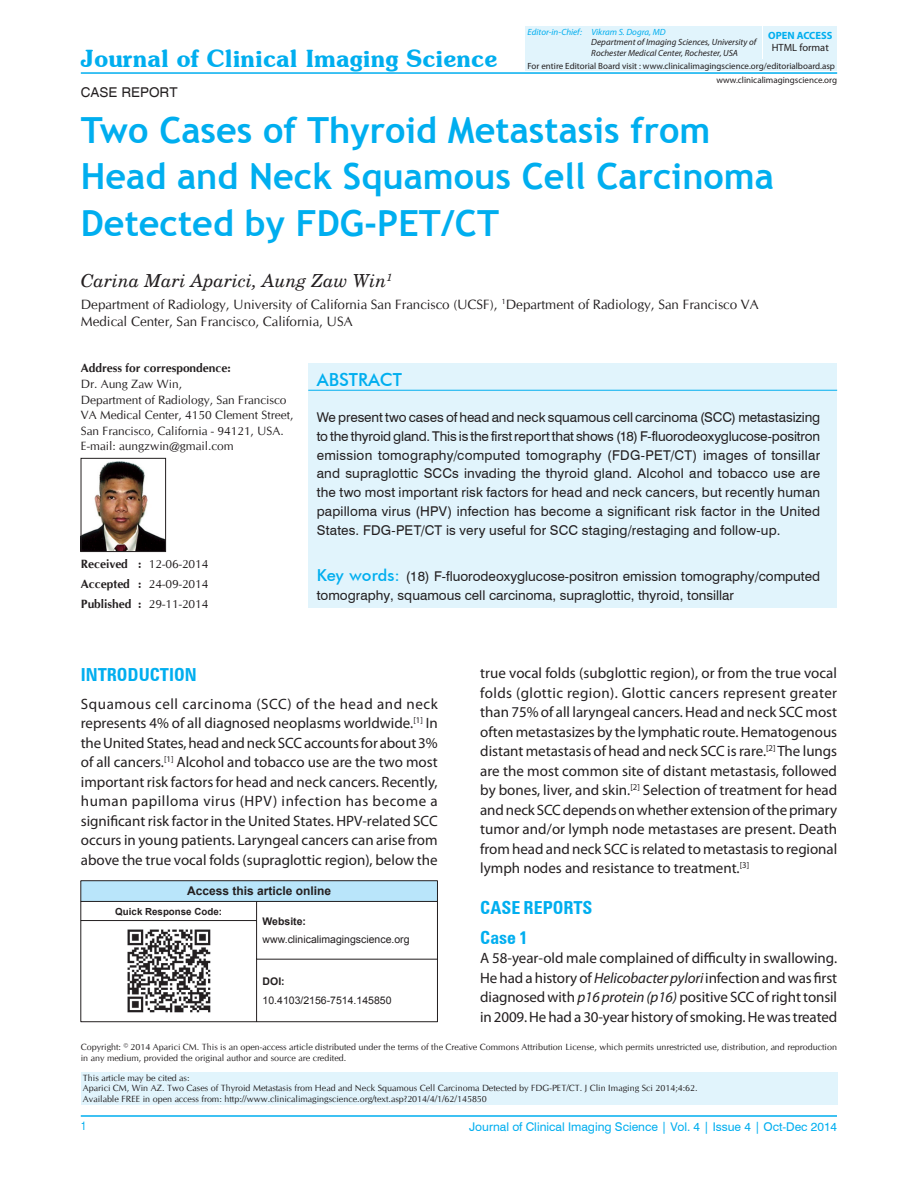
<style>
.page{position:relative;width:918px;height:1188px;background:#fff}
.page>*{position:absolute;margin:0;border:0;box-sizing:border-box;transform-origin:0 0}
.t1{font:700 36px/46.5px "Trebuchet MS";color:#00aeef}
.t2{font:600 24px "Souvenir IT Cby BT";color:#00aeef}
.t3{font:italic 18px "New Century Schlbk";color:#231f20}
.t4{font:700 condensed 18px/30.2px "Zurich BT";color:#00aeef}
.t5{font:500 18px "Futura BT";color:#00aeef}
.t6{font:15px/19.5px "Myriad Pro";letter-spacing:-.005em;color:#231f20;text-align:justify}
.t7{font:13.5px/18.9px "Swiss 721 BT";color:#231f20;text-align:justify}
.t8{font:13.5px/17.5px "CG Omega";color:#231f20}
.t9{font:13.5px "Helvetica";color:#231f20}
.t10{font:12px/15.6px "CG Omega";color:#231f20}
.t11{font:12px "Swiss 721 BT";color:#00aeef}
.t12{font:700 12px "CG Omega";color:#231f20}
.t13{font:700 12px "Arial";color:#231f20}
.t14{font:condensed 12px "Helvetica";color:#00aeef}
.t15{font:10.5px "Arial";color:#231f20}
.t16{font:700 10.5px "Arial";color:#231f20}
.t17{font:700 10.5px "Myriad Pro";color:#00aeef}
.t18{font:10.5px "Myriad Pro";color:#231f20}
.t19{font:700 9.75px "Arial";color:#231f20}
.t20{font:9px/10.8px "CG Omega";color:#231f20}
.t21{font:9px "Myriad Pro";color:#231f20}
.t22{font:italic 9px/10.8px "Myriad Pro";color:#231f20}
.t23{font:italic 9px "Myriad Pro";color:#00aeef}
.s1{font-weight:700}
.s2{font-family:"Futura BT";font-weight:500;font-size:16.5px;color:#00aeef}
.s3{font-style:italic}
</style>
<div class="page">
<hr style="left:81px;top:1116px;width:756px;height:1px;background:#00aeef">
<hr style="left:81px;top:72px;width:756px;height:2px;background:#00aeef">
<div style="left:308px;top:363px;width:529px;height:245px;background:#e1f4fc"></div>
<hr style="left:308px;top:390px;width:529px;height:1px;background:#00aeef">
<div style="left:525px;top:60px;width:312px;height:11px;background:#e1f4fc"></div>
<div style="left:525px;top:26px;width:237px;height:32px;background:#e1f4fc"></div>
<div style="left:764px;top:26px;width:73px;height:32px;background:#e1f4fc"></div>
<div style="left:81px;top:1072px;width:756px;height:32px;background:#e1f4fc"></div>
<img style="left:83px;top:461px;width:81px;height:89px">
<div style="left:81px;top:458px;width:85px;height:94px;border:1px solid #231f20"></div>
<div style="left:81px;top:881px;width:356px;height:20px;background:#b9e5fa"></div>
<hr style="left:81px;top:880px;width:176px;height:1px;background:#231f20">
<hr style="left:257px;top:880px;width:181px;height:1px;background:#231f20">
<hr style="left:81px;top:901px;width:176px;height:1px;background:#231f20">
<svg style="left:81px;top:881px;width:1px;height:39px"></svg>
<hr style="left:257px;top:901px;width:181px;height:1px;background:#231f20">
<svg style="left:437px;top:881px;width:1px;height:40px"></svg>
<hr style="left:437px;top:921px;width:1px;height:38px;background:#231f20">
<hr style="left:81px;top:920px;width:176px;height:1px;background:#231f20">
<hr style="left:81px;top:921px;width:1px;height:38px;background:#231f20">
<hr style="left:81px;top:959px;width:1px;height:63px;background:#231f20">
<hr style="left:437px;top:959px;width:1px;height:63px;background:#231f20">
<hr style="left:257px;top:1021px;width:181px;height:1px;background:#231f20">
<svg style="left:256px;top:902px;width:1px;height:18px"></svg>
<hr style="left:256px;top:921px;width:1px;height:38px;background:#231f20">
<hr style="left:256px;top:959px;width:1px;height:63px;background:#231f20">
<hr style="left:81px;top:1021px;width:176px;height:1px;background:#231f20">
<hr style="left:256px;top:959px;width:182px;height:1px;background:#231f20">
<img style="left:127px;top:929px;width:84px;height:84px">
<h2 class="t2" style="left:81px;top:44px;width:418px">Journal of Clinical Imaging Science</h2>
<p class="t9" style="left:81px;top:85px;width:98px">CASE REPORT</p>
<p class="t23" style="left:528px;top:28px;width:140px">Editor-in-Chief: Vikram S. Dogra, MD</p>
<p class="t22" style="left:591px;top:38px;width:167px">Department of Imaging Sciences, University of<br>Rochester Medical Center, Rochester, USA</p>
<p class="t17" style="left:768px;top:31px;width:66px">OPEN ACCESS</p>
<p class="t18" style="left:772px;top:44px;width:59px">HTML format</p>
<p class="t21" style="left:528px;top:62px;width:309px">For entire Editorial Board visit : www.clinicalimagingscience.org/editorialboard.asp</p>
<p class="t21" style="left:716px;top:76px;width:122px">www.clinicalimagingscience.org</p>
<h1 class="t1" style="left:81px;top:107px;width:695px">Two Cases of Thyroid Metastasis from<br>Head and Neck Squamous Cell Carcinoma<br>Detected by FDG-PET/CT</h1>
<p class="t3" style="left:81px;top:269px;width:313px">Carina Mari Aparici, Aung Zaw Win<sup>1</sup></p>
<p class="t8" style="left:81px;top:295px;width:680px">Department of Radiology, University of California San Francisco (UCSF), <sup>1</sup>Department of Radiology, San Francisco VA<br>Medical Center, San Francisco, California, USA</p>
<p class="t12" style="left:81px;top:361px;width:151px">Address for correspondence:</p>
<p class="t10" style="left:81px;top:376px;width:214px">Dr. Aung Zaw Win,<br>Department of Radiology, San Francisco VA Medical Center, 4150 Clement Street, San Francisco, California - 94121, USA.<br>E-mail: aungzwin@gmail.com</p>
<p class="t10" style="left:81px;top:554px;width:129px;line-height:19.8px;text-align:justify"><span class="s1">Received :</span> 12-06-2014<br><span class="s1">Accepted :</span> 24-09-2014<br><span class="s1">Published :</span> 29-11-2014</p>
<p class="t5" style="left:317px;top:368px;width:87px">ABSTRACT</p>
<p class="t7" style="left:317px;top:407px;width:505px">We present two cases of head and neck squamous cell carcinoma (SCC) metastasizing to the thyroid gland. This is the first report that shows (18) F-fluorodeoxyglucose-positron emission tomography/computed tomography (FDG-PET/CT) images of tonsillar and supraglottic SCCs invading the thyroid gland. Alcohol and tobacco use are the two most important risk factors for head and neck cancers, but recently human papilloma virus (HPV) infection has become a significant risk factor in the United States. FDG-PET/CT is very useful for SCC staging/restaging and follow-up.</p>
<p class="t7" style="left:317px;top:566px;width:505px"><span class="s2">Key words:</span> (18) F-fluorodeoxyglucose-positron emission tomography/computed tomography, squamous cell carcinoma, supraglottic, thyroid, tonsillar</p>
<p class="t4" style="left:81px;top:659px;width:117px">INTRODUCTION</p>
<p class="t6" style="left:81px;top:695px;width:358px">Squamous cell carcinoma (SCC) of the head and neck represents 4% of all diagnosed neoplasms worldwide.<sup>[1]</sup> In the United States, head and neck SCC accounts for about 3% of all cancers.<sup>[1]</sup> Alcohol and tobacco use are the two most important risk factors for head and neck cancers. Recently, human papilloma virus (HPV) infection has become a significant risk factor in the United States. HPV-related SCC occurs in young patients. Laryngeal cancers can arise from above the true vocal folds (supraglottic region), below the</p>
<p class="t13" style="left:187px;top:885px;width:146px">Access this article online</p>
<p class="t19" style="left:115px;top:906px;width:108px">Quick Response Code:</p>
<p class="t16" style="left:263px;top:915px;width:45px">Website:</p>
<p class="t15" style="left:263px;top:934px;width:149px">www.clinicalimagingscience.org</p>
<p class="t16" style="left:263px;top:975px;width:24px">DOI:</p>
<p class="t15" style="left:263px;top:994px;width:131px">10.4103/2156-7514.145850</p>
<p class="t6" style="left:480px;top:664px;width:358px">true vocal folds (subglottic region), or from the true vocal folds (glottic region). Glottic cancers represent greater than 75% of all laryngeal cancers. Head and neck SCC most often metastasizes by the lymphatic route. Hematogenous distant metastasis of head and neck SCC is rare.<sup>[2]</sup> The lungs are the most common site of distant metastasis, followed by bones, liver, and skin.<sup>[2]</sup> Selection of treatment for head and neck SCC depends on whether extension of the primary tumor and/or lymph node metastases are present. Death from head and neck SCC is related to metastasis to regional lymph nodes and resistance to treatment.<sup>[3]</sup></p>
<p class="t4" style="left:480px;top:892px;width:114px">CASE REPORTS<br>Case 1</p>
<p class="t6" style="left:480px;top:950px;width:358px">A 58-year-old male complained of difficulty in swallowing.<br>He had a history of <span class="s3">Helicobacter pylori</span> infection and was first diagnosed with <span class="s3">p16 protein (p16)</span> positive SCC of right tonsil in 2009. He had a 30-year history of smoking. He was treated</p>
<p class="t20" style="left:81px;top:1041px;width:758px">Copyright: © 2014 Aparici CM. This is an open-access article distributed under the terms of the Creative Commons Attribution License, which permits unrestricted use, distribution, and reproduction in any medium, provided the original author and source are credited.</p>
<p class="t20" style="left:83px;top:1072px;width:616px">This article may be cited as:<br>Aparici CM, Win AZ. Two Cases of Thyroid Metastasis from Head and Neck Squamous Cell Carcinoma Detected by FDG-PET/CT. J Clin Imaging Sci 2014;4:62.<br>Available FREE in open access from: http://www.clinicalimagingscience.org/text.asp?2014/4/1/62/145850</p>
<p class="t14" style="left:81px;top:1119px;width:7px">1</p>
<p class="t11" style="left:469px;top:1119px;width:370px">Journal of Clinical Imaging Science | Vol. 4 | Issue 4 | Oct-Dec 2014</p>
</div>
